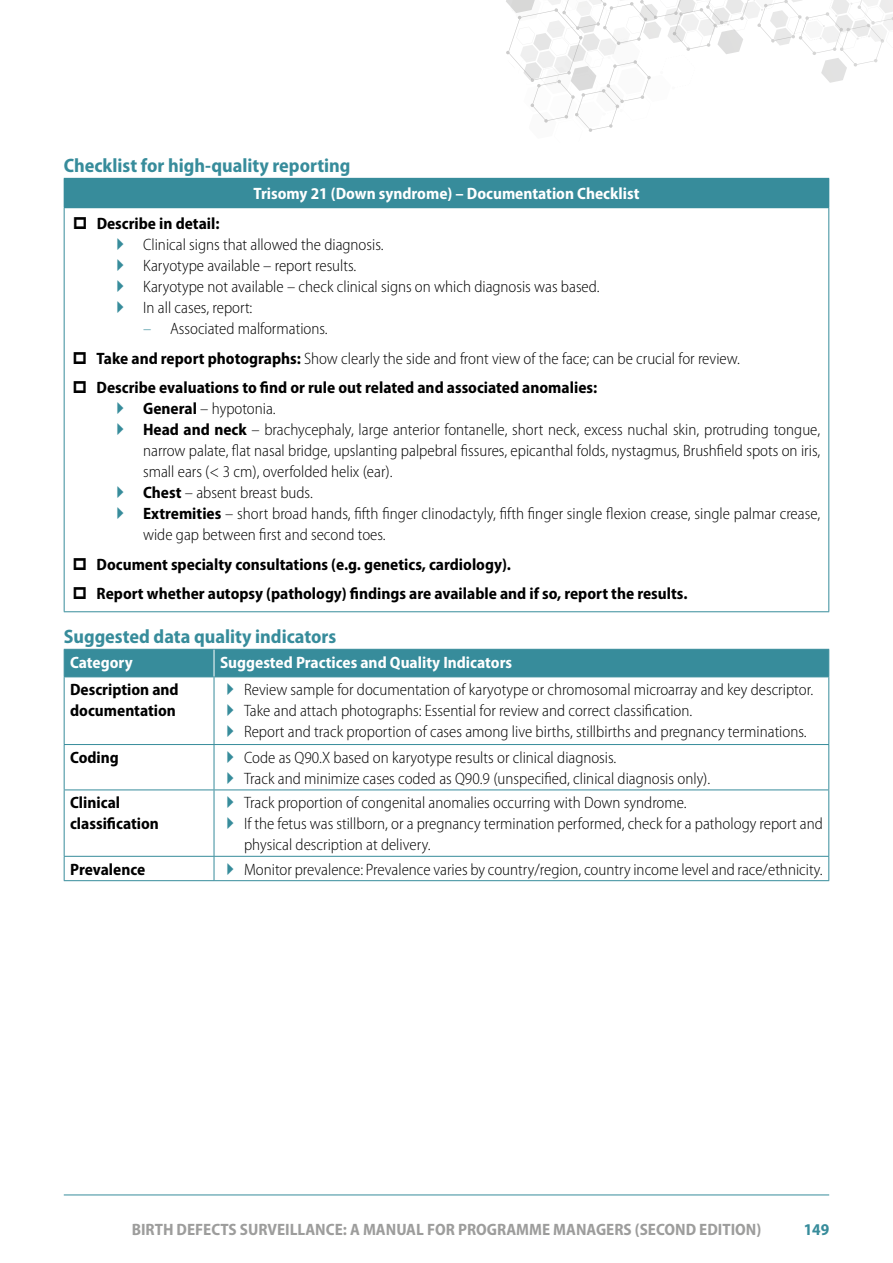
<style>
.page{position:relative;width:893px;height:1263px;background:#fff}
.page>*{position:absolute;margin:0;border:0;box-sizing:border-box;transform-origin:0 0}
.t1{font:700 semi-condensed 19.5px "Myriad Pro";color:#378c9b}
.t2{font:300 semi-condensed 16.5px/21px "Myriad Pro";color:#000}
.t3{font:700 semi-condensed 16.5px/29.5px "Myriad Pro";color:#000}
.t4{font:700 semi-condensed 16.5px "Myriad Pro";color:#fff}
.t5{font:700 semi-condensed 16.5px "Myriad Pro";color:#9d9d9c}
.t6{font:700 semi-condensed 16.5px "Myriad Pro";color:#378c9b}
.s1{font-weight:300;color:#378c9b}
.s2{font-weight:300}
.s3{font-weight:700}
</style>
<div class="page">
<hr style="left:64px;top:1194px;width:765px;height:1px;background:#378c9b">
<svg style="left:506px;top:0;width:387px;height:132px"></svg>
<div style="left:64px;top:178px;width:765px;height:30px;background:#378c9b"></div>
<hr style="left:64px;top:208px;width:1px;height:403px;background:#378c9b">
<hr style="left:828px;top:208px;width:1px;height:403px;background:#378c9b">
<hr style="left:64px;top:611px;width:765px;height:1px;background:#378c9b">
<hr style="left:64px;top:677px;width:1px;height:67px;background:#378c9b">
<hr style="left:828px;top:677px;width:1px;height:67px;background:#378c9b">
<hr style="left:64px;top:745px;width:1px;height:44px;background:#378c9b">
<hr style="left:828px;top:745px;width:1px;height:44px;background:#378c9b">
<hr style="left:64px;top:790px;width:1px;height:66px;background:#378c9b">
<hr style="left:828px;top:790px;width:1px;height:66px;background:#378c9b">
<svg style="left:64px;top:857px;width:1px;height:23px"></svg>
<svg style="left:828px;top:857px;width:1px;height:23px"></svg>
<hr style="left:64px;top:880px;width:150px;height:1px;background:#378c9b">
<hr style="left:214px;top:880px;width:615px;height:1px;background:#378c9b">
<hr style="left:214px;top:677px;width:1px;height:67px;background:#378c9b">
<hr style="left:64px;top:744px;width:150px;height:1px;background:#378c9b">
<hr style="left:214px;top:744px;width:615px;height:1px;background:#378c9b">
<hr style="left:214px;top:745px;width:1px;height:44px;background:#378c9b">
<hr style="left:64px;top:789px;width:150px;height:1px;background:#378c9b">
<hr style="left:214px;top:789px;width:615px;height:1px;background:#378c9b">
<hr style="left:214px;top:790px;width:1px;height:66px;background:#378c9b">
<hr style="left:64px;top:856px;width:150px;height:1px;background:#378c9b">
<hr style="left:214px;top:856px;width:615px;height:1px;background:#378c9b">
<svg style="left:214px;top:857px;width:1px;height:23px"></svg>
<div style="left:64px;top:649px;width:765px;height:28px;background:#378c9b"></div>
<p class="t1" style="left:64px;top:155px;width:288px">Checklist for high-quality reporting</p>
<p class="t4" style="left:254px;top:184px;width:387px">Trisomy 21 (Down syndrome) – Documentation Checklist</p>
<p class="t3" style="left:97px;top:209px;width:124px">Describe in detail:</p>
<p class="t2" style="left:143px;top:234px;width:458px">Clinical signs that allowed the diagnosis.<br>Karyotype available – report results.<br>Karyotype not available – check clinical signs on which diagnosis was based.<br>In all cases, report:</p>
<p class="t3" style="left:97px;top:314px;width:645px;text-indent:46px"><span class="s1">–</span> <span class="s2">Associated malformations.<br></span>Take and report photographs: <span class="s2">Show clearly the side and front view of the face; can be crucial for review.<br></span>Describe evaluations to find or rule out related and associated anomalies:</p>
<p class="t2" style="left:143px;top:398px;width:679px"><span class="s3">General</span> – hypotonia.<br><span class="s3">Head and neck</span> – brachycephaly, large anterior fontanelle, short neck, excess nuchal skin, protruding tongue, narrow palate, flat nasal bridge, upslanting palpebral fissures, epicanthal folds, nystagmus, Brushfield spots on iris, small ears (&lt; 3 cm), overfolded helix (ear).<br><span class="s3">Chest</span> – absent breast buds.<br><span class="s3">Extremities</span> – short broad hands, fifth finger clinodactyly, fifth finger single flexion crease, single palmar crease, wide gap between first and second toes.</p>
<p class="t3" style="left:97px;top:549px;width:592px">Document specialty consultations (e.g. genetics, cardiology).<br>Report whether autopsy (pathology) findings are available and if so, report the results.</p>
<p class="t1" style="left:64px;top:625px;width:274px">Suggested data quality indicators</p>
<p class="t4" style="left:70px;top:653px;width:64px">Category</p>
<p class="t4" style="left:220px;top:653px;width:294px">Suggested Practices and Quality Indicators</p>
<p class="t3" style="left:70px;top:679px;width:110px;line-height:21px">Description and documentation</p>
<p class="t2" style="left:244px;top:680px;width:571px">Review sample for documentation of karyotype or chromosomal microarray and key descriptor.<br>Take and attach photographs: Essential for review and correct classification.<br>Report and track proportion of cases among live births, stillbirths and pregnancy terminations.</p>
<p class="t3" style="left:70px;top:743px;width:50px">Coding</p>
<p class="t2" style="left:244px;top:747px;width:468px">Code as Q90.X based on karyotype results or clinical diagnosis.<br>Track and minimize cases coded as Q90.9 (unspecified, clinical diagnosis only).</p>
<p class="t3" style="left:70px;top:792px;width:90px;line-height:21px">Clinical classification</p>
<p class="t2" style="left:244px;top:793px;width:580px">Track proportion of congenital anomalies occurring with Down syndrome.<br>If the fetus was stillborn, or a pregnancy termination performed, check for a pathology report and physical description at delivery.</p>
<p class="t3" style="left:70px;top:855px;width:77px">Prevalence</p>
<p class="t2" style="left:244px;top:859px;width:580px">Monitor prevalence: Prevalence varies by country/region, country income level and race/ethnicity.</p>
<p class="t5" style="left:132px;top:1220px;width:631px">BIRTH DEFECTS SURVEILLANCE: A MANUAL FOR PROGRAMME MANAGERS (SECOND EDITION)</p>
<p class="t6" style="left:804px;top:1220px;width:27px">149</p>
</div>
